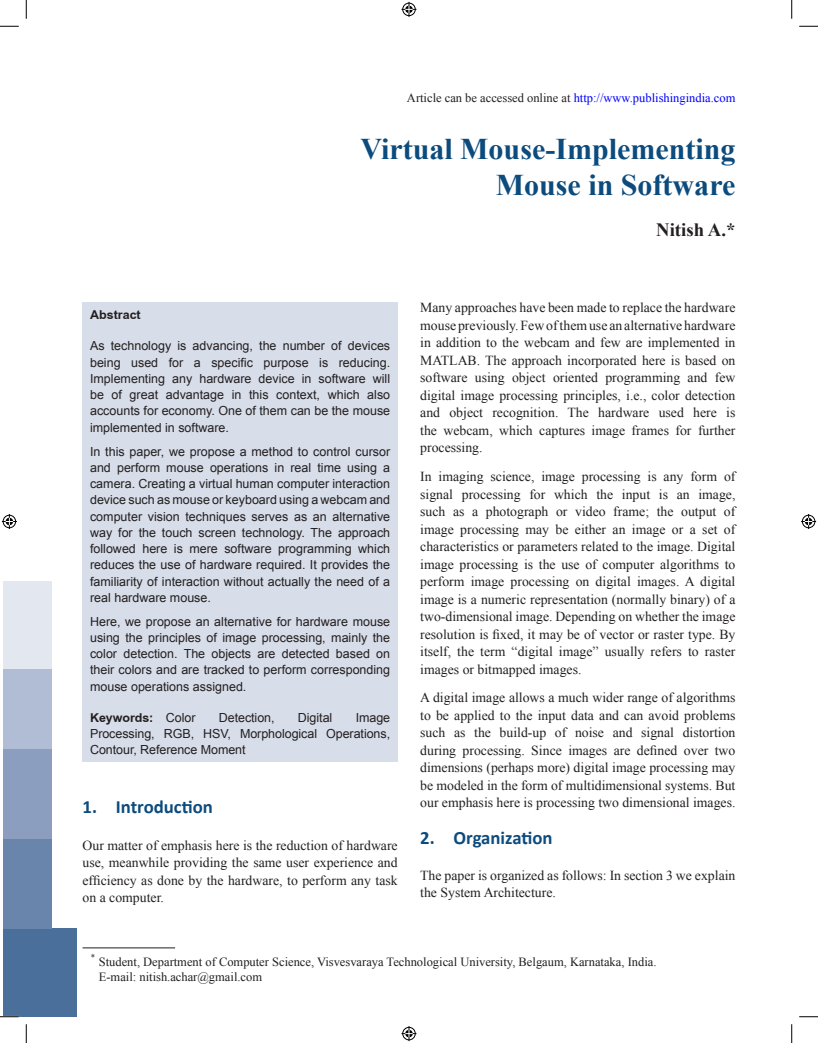
<style>
.page{position:relative;width:818px;height:1043px;background:#fff}
.page>*{position:absolute;margin:0;border:0;box-sizing:border-box;transform-origin:0 0}
.t1{font:700 30px/36px "Times New Roman";color:#0c4b7d;text-align:right}
.t2{font:700 18.75px "Calibri";color:#0c4b7d}
.t3{font:700 18.75px "Times New Roman";color:#231f20}
.t4{font:13.75px/17.5px "Times New Roman";color:#231f20;text-align:justify}
.t5{font:12.5px/16.2px "Arial";color:#231f20;text-align:justify}
.t6{font:12.5px/15px "Times New Roman";color:#231f20}
.t7{font:12.5px "Times New Roman";color:#00f}
.t8{font:700 12.5px "Arial";color:#231f20}
.s1{color:#231f20}
.s2{font-weight:400}
</style>
<div class="page">
<div style="left:4px;top:928px;width:72px;height:88px;background:#4b6f9b"></div>
<div style="left:4px;top:838px;width:47px;height:90px;background:#6a85ac"></div>
<div style="left:4px;top:748px;width:47px;height:91px;background:#8b9ebf"></div>
<div style="left:4px;top:581px;width:47px;height:88px;background:#e3e7f0"></div>
<div style="left:4px;top:669px;width:47px;height:79px;background:#b1bdd4"></div>
<div style="left:82px;top:302px;width:316px;height:460px;background:#d7dde9"></div>
<hr style="left:82px;top:947px;width:93px;height:1px;background:#231f20">
<svg style="left:0;top:25px;width:19px;height:2px"></svg>
<svg style="left:799px;top:25px;width:19px;height:2px"></svg>
<svg style="left:0;top:1015px;width:19px;height:2px"></svg>
<svg style="left:799px;top:1016px;width:19px;height:1px"></svg>
<svg style="left:25px;top:0;width:2px;height:19px"></svg>
<svg style="left:25px;top:1024px;width:2px;height:18px"></svg>
<svg style="left:791px;top:0;width:1px;height:19px"></svg>
<svg style="left:791px;top:1024px;width:1px;height:18px"></svg>
<svg style="left:401px;top:2px;width:15px;height:15px"></svg>
<svg style="left:401px;top:1026px;width:15px;height:15px"></svg>
<svg style="left:2px;top:514px;width:15px;height:15px"></svg>
<svg style="left:801px;top:514px;width:15px;height:15px"></svg>
<p class="t7" style="left:407px;top:89px;width:330px"><span class="s1">Article can be accessed online at</span> http://www.publishingindia.com</p>
<h1 class="t1" style="left:360px;top:130px;width:376px">Virtual Mouse-Implementing<br>Mouse in Software</h1>
<h2 class="t3" style="left:656px;top:216px;width:81px">Nitish A.*</h2>
<p class="t8" style="left:90px;top:308px;width:52px">Abstract</p>
<p class="t5" style="left:90px;top:338px;width:301px">As technology is advancing, the number of devices being used for a specific purpose is reducing.<br>Implementing any hardware device in software will be of great advantage in this context, which also accounts for economy. One of them can be the mouse implemented in software.</p>
<p class="t5" style="left:90px;top:443px;width:302px">In this paper, we propose a method to control cursor and perform mouse operations in real time using a camera. Creating a virtual human computer interaction device such as mouse or keyboard using a webcam and computer vision techniques serves as an alternative way for the touch screen technology. The approach followed here is mere software programming which reduces the use of hardware required. It provides the familiarity of interaction without actually the need of a real hardware mouse.</p>
<p class="t5" style="left:90px;top:613px;width:301px">Here, we propose an alternative for hardware mouse using the principles of image processing, mainly the color detection. The objects are detected based on their colors and are tracked to perform corresponding mouse operations assigned.</p>
<p class="t8" style="left:90px;top:710px;width:107px">Keywords: <span class="s2">Color</span></p>
<p class="t5" style="left:219px;top:709px;width:57px">Detection,</p>
<p class="t5" style="left:298px;top:709px;width:36px">Digital</p>
<p class="t5" style="left:90px;top:709px;width:301px;text-indent:265px">Image Processing, RGB, HSV, Morphological Operations, Contour, Reference Moment</p>
<h2 class="t2" style="left:82px;top:795px;width:132px">1. Introduction</h2>
<p class="t4" style="left:82px;top:836px;width:317px">Our matter of emphasis here is the reduction of hardware use, meanwhile providing the same user experience and efficiency as done by the hardware, to perform any task on a computer.</p>
<p class="t4" style="left:420px;top:298px;width:317px">Many approaches have been made to replace the hardware mouse previously. Few of them use an alternative hardware in addition to the webcam and few are implemented in MATLAB. The approach incorporated here is based on software using object oriented programming and few digital image processing principles, i.e., color detection and object recognition. The hardware used here is the webcam, which captures image frames for further processing.</p>
<p class="t4" style="left:420px;top:467px;width:317px">In imaging science, image processing is any form of signal processing for which the input is an image, such as a photograph or video frame; the output of image processing may be either an image or a set of characteristics or parameters related to the image. Digital image processing is the use of computer algorithms to perform image processing on digital images. A digital image is a numeric representation (normally binary) of a two-dimensional image. Depending on whether the image resolution is fixed, it may be of vector or raster type. By itself, the term “digital image” usually refers to raster images or bitmapped images.</p>
<p class="t4" style="left:420px;top:689px;width:317px">A digital image allows a much wider range of algorithms to be applied to the input data and can avoid problems such as the build-up of noise and signal distortion during processing. Since images are defined over two dimensions (perhaps more) digital image processing may be modeled in the form of multidimensional systems. But our emphasis here is processing two dimensional images.</p>
<h2 class="t2" style="left:420px;top:825px;width:134px">2. Organization</h2>
<p class="t4" style="left:420px;top:866px;width:317px">The paper is organized as follows: In section 3 we explain the System Architecture.</p>
<p class="t6" style="left:99px;top:953px;width:559px;text-indent:-8px"><sup>*</sup> Student, Department of Computer Science, Visvesvaraya Technological University, Belgaum, Karnataka, India.<br>E-mail: nitish.achar@gmail.com</p>
</div>
